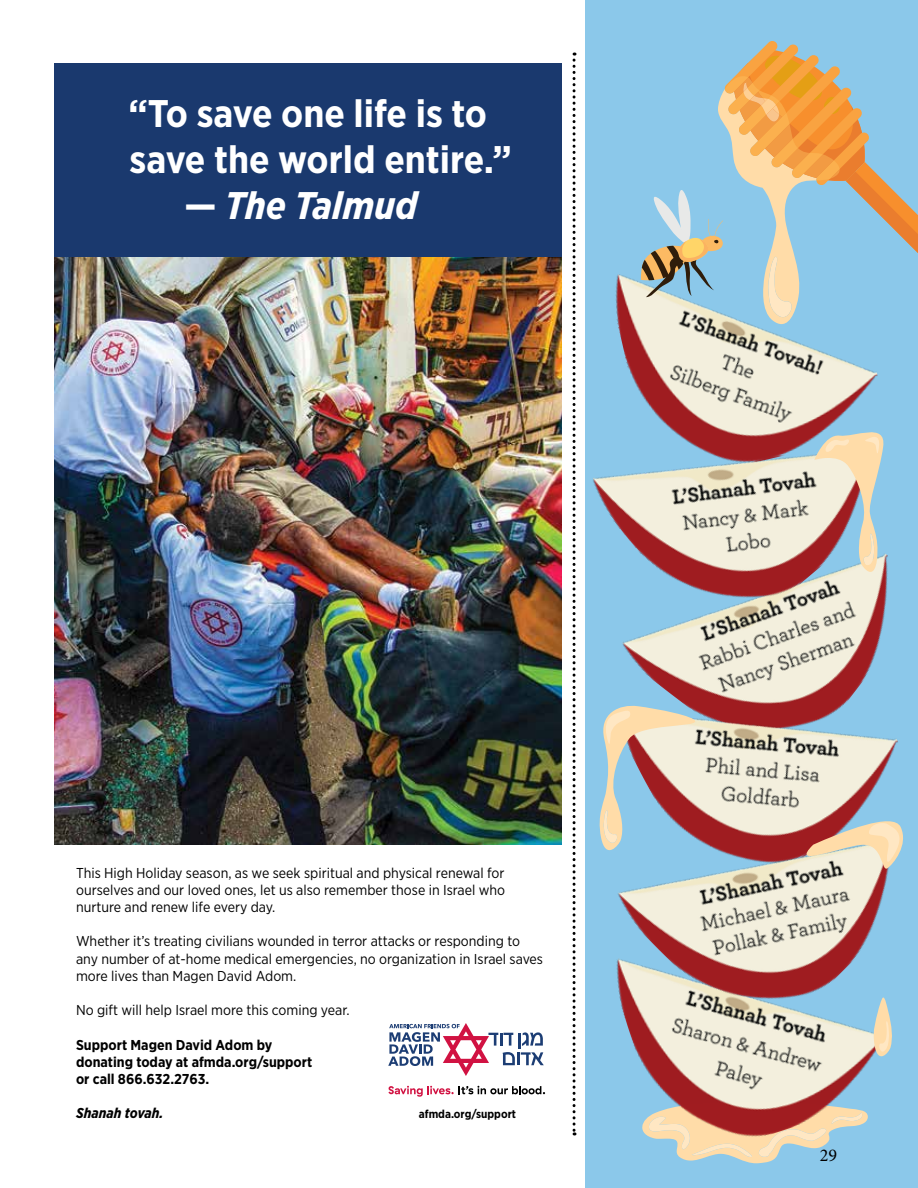
<style>
.page{position:relative;width:918px;height:1188px;background:#fff}
.page>*{position:absolute;margin:0;border:0;box-sizing:border-box;transform-origin:0 0}
.t1{font:700 38.55px/46.2px "Gotham Narrow";color:#fff}
.t2{font:italic 700 38.55px "Gotham Narrow";color:#fff}
.t3{font:18px "Minion Pro";color:#000}
.t4{font:14.4px/17.2px "Gotham Narrow";color:#000;text-align:justify}
.t5{font:700 14.4px/17.2px "Gotham Narrow";color:#000}
.t6{font:italic 700 14.4px "Gotham Narrow";color:#000}
.t7{font:700 11.55px "Gotham Narrow";color:#000}
.s1{font-style:normal}
</style>
<div class="page">
<div style="left:585px;top:0;width:333px;height:1188px;background:#8bc8ea"></div>
<img style="left:54px;top:257px;width:508px;height:588px">
<svg style="left:388px;top:1023px;width:156px;height:53px"></svg>
<svg style="left:388px;top:1086px;width:157px;height:11px"></svg>
<div style="left:54px;top:63px;width:508px;height:194px;background:#1a396e"></div>
<img style="left:615px;top:274px;width:26px;height:57px">
<img style="left:637px;top:1052px;width:235px;height:112px">
<img style="left:626px;top:650px;width:251px;height:80px">
<img style="left:616px;top:730px;width:282px;height:322px">
<img style="left:593px;top:331px;width:295px;height:319px">
<svg style="left:641px;top:41px;width:277px;height:365px"></svg>
<svg style="left:573px;top:53px;width:3px;height:1082px"></svg>
<svg style="left:814px;top:421px;width:73px;height:161px"></svg>
<svg style="left:599px;top:704px;width:96px;height:157px"></svg>
<svg style="left:788px;top:811px;width:115px;height:64px;background:#d0b5a6"></svg>
<svg style="left:872px;top:997px;width:21px;height:60px"></svg>
<h1 class="t1" style="left:128px;top:90px;width:385px">“To save one life is to save the world entire.”</h1>
<h1 class="t2" style="left:185px;top:181px;width:234px"><span class="s1">—</span> The Talmud</h1>
<p class="t4" style="left:76px;top:864px;width:431px">This High Holiday season, as we seek spiritual and physical renewal for ourselves and our loved ones, let us also remember those in Israel who nurture and renew life every day.</p>
<p class="t4" style="left:76px;top:932px;width:469px;text-align:left">Whether it’s treating civilians wounded in terror attacks or responding to any number of at-home medical emergencies, no organization in Israel saves more lives than Magen David Adom.</p>
<p class="t4" style="left:76px;top:1001px;width:275px">No gift will help Israel more this coming year.</p>
<p class="t5" style="left:76px;top:1036px;width:238px">Support Magen David Adom by donating today at afmda.org/support or call 866.632.2763.</p>
<p class="t6" style="left:76px;top:1104px;width:89px">Shanah tovah.</p>
<p class="t7" style="left:419px;top:1106px;width:99px">afmda.org/support</p>
<p class="t3" style="left:820px;top:1143px;width:19px">29</p>
</div>
